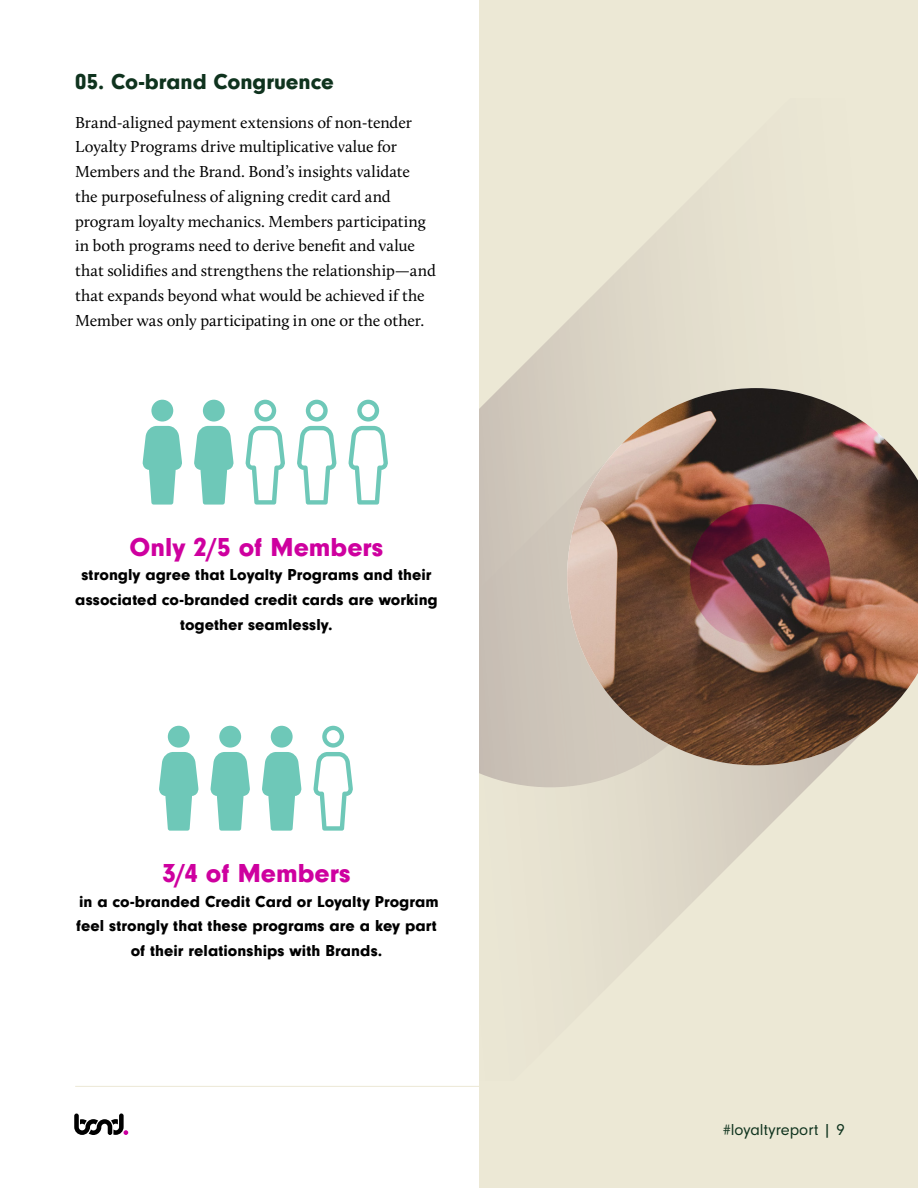
<style>
.page{position:relative;width:918px;height:1188px;background:#fff}
.page>*{position:absolute;margin:0;border:0;box-sizing:border-box;transform-origin:0 0}
.t1{font:900 27px "Neuzeit Gro";color:#ce009f}
.t2{font:900 22.5px "Neuzeit Gro";color:#0f331e}
.t3{font:16.5px/24.8px "Calluna";letter-spacing:-.005em;color:#000}
.t4{font:900 16.5px/24.8px "Neuzeit Gro";letter-spacing:.005em;color:#000;text-align:center}
.t5{font:16.5px "Neuzeit Gro";color:#0f331e}
</style>
<div class="page">
<div style="left:151px;top:400px;width:22px;height:22px;background:#6ec8b8;border-radius:50%"></div>
<svg style="left:142px;top:426px;width:40px;height:79px"></svg>
<svg style="left:245px;top:400px;width:40px;height:105px"></svg>
<svg style="left:297px;top:400px;width:40px;height:105px"></svg>
<svg style="left:348px;top:400px;width:40px;height:105px"></svg>
<div style="left:203px;top:400px;width:22px;height:22px;background:#6ec8b8;border-radius:50%"></div>
<svg style="left:194px;top:426px;width:40px;height:79px"></svg>
<div style="left:219px;top:726px;width:22px;height:22px;background:#6ec8b8;border-radius:50%"></div>
<svg style="left:210px;top:752px;width:40px;height:79px"></svg>
<svg style="left:313px;top:726px;width:40px;height:105px"></svg>
<div style="left:271px;top:726px;width:22px;height:22px;background:#6ec8b8;border-radius:50%"></div>
<svg style="left:262px;top:752px;width:40px;height:79px"></svg>
<div style="left:168px;top:726px;width:22px;height:22px;background:#6ec8b8;border-radius:50%"></div>
<svg style="left:159px;top:752px;width:40px;height:79px"></svg>
<div style="left:479px;top:0;width:439px;height:1188px;background:#ece8d5"></div>
<svg style="left:602px;top:806px;width:187px;height:171px"></svg>
<svg style="left:479px;top:200px;width:351px;height:606px"></svg>
<img style="left:567px;top:388px;width:351px;height:377px">
<hr style="left:75px;top:1086px;width:770px;height:1px;background:#ece8d5">
<svg style="left:74px;top:1113px;width:54px;height:22px"></svg>
<h2 class="t2" style="left:75px;top:69px;width:260px">05. Co-brand Congruence</h2>
<p class="t3" style="left:75px;top:109px;width:362px">Brand-aligned payment extensions of non-tender Loyalty Programs drive multiplicative value for Members and the Brand. Bond’s insights validate the purposefulness of aligning credit card and program loyalty mechanics. Members participating in both programs need to derive benefit and value that solidifies and strengthens the relationship—and that expands beyond what would be achieved if the Member was only participating in one or the other.</p>
<h1 class="t1" style="left:130px;top:531px;width:255px">Only 2/5 of Members</h1>
<p class="t4" style="left:75px;top:563px;width:364px">strongly agree that Loyalty Programs and their associated co-branded credit cards are working together seamlessly.</p>
<h1 class="t1" style="left:162px;top:857px;width:190px">3/4 of Members</h1>
<p class="t4" style="left:76px;top:889px;width:364px">in a co-branded Credit Card or Loyalty Program feel strongly that these programs are a key part of their relationships with Brands.</p>
<p class="t5" style="left:723px;top:1121px;width:123px">#loyaltyreport | 9</p>
</div>
